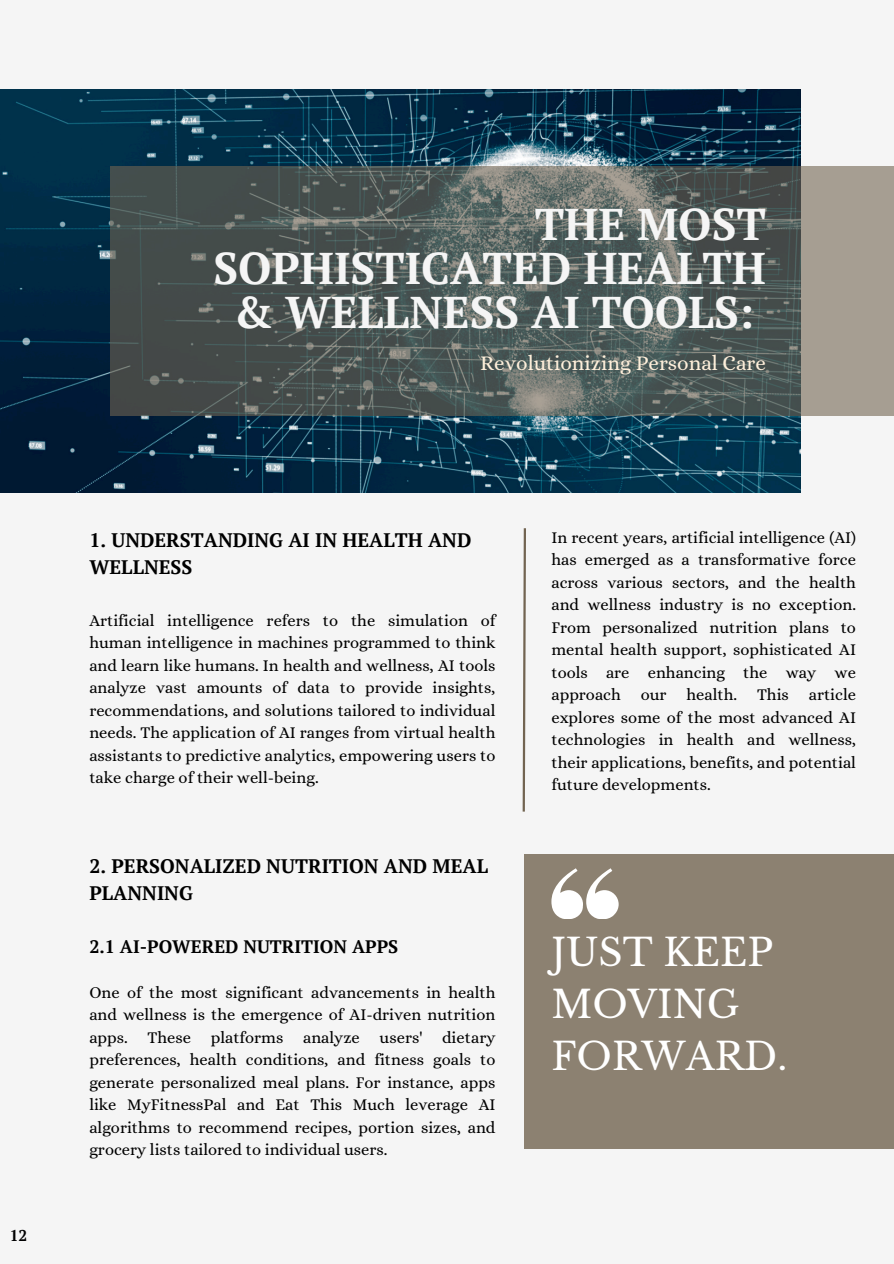
<style>
.page{position:relative;width:894px;height:1264px;background:#fff}
.page>*{position:absolute;margin:0;border:0;box-sizing:border-box;transform-origin:0 0}
.t1{font:700 44.25px/44.2px "PT Serif";color:#f5f5f5;text-align:right}
.t2{font:37.5px/51.8px "Libre Baskerville";color:#fff}
.t3{font:21px "Alice";color:#fff0db}
.t4{font:700 19.5px/27px "PT Serif";color:#000}
.t5{font:700 18px "PT Serif";color:#000}
.t6{font:16.5px/22.5px "Alice";color:#000;text-align:justify}
.t7{font:700 15.6px "PT Serif";color:#000001}
</style>
<div class="page">
<div style="left:0;top:0;width:893px;height:1263px;background:#f5f5f5"></div>
<img style="left:0;top:89px;width:800px;height:403px">
<svg style="left:522px;top:528px;width:4px;height:284px"></svg>
<div style="left:524px;top:854px;width:369px;height:294px;background:#8c8171"></div>
<svg style="left:551px;top:868px;width:67px;height:50px"></svg>
<svg style="left:110px;top:166px;width:783px;height:249px"></svg>
<p class="t7" style="left:10px;top:1225px;width:19px">12</p>
<p class="t1" style="left:213px;top:201px;width:554px">THE MOST<br>SOPHISTICATED HEALTH &amp; WELLNESS AI TOOLS:</p>
<h2 class="t3" style="left:480px;top:350px;width:287px">Revolutionizing Personal Care</h2>
<h1 class="t4" style="left:89px;top:525px;width:383px">1. UNDERSTANDING AI IN HEALTH AND<br>WELLNESS</h1>
<p class="t6" style="left:89px;top:609px;width:407px">Artificial intelligence refers to the simulation of human intelligence in machines programmed to think and learn like humans. In health and wellness, AI tools analyze vast amounts of data to provide insights, recommendations, and solutions tailored to individual needs. The application of AI ranges from virtual health assistants to predictive analytics, empowering users to take charge of their well-being.</p>
<h4 class="t4" style="left:89px;top:852px;width:400px">2. PERSONALIZED NUTRITION AND MEAL<br>PLANNING</h4>
<h3 class="t5" style="left:89px;top:934px;width:310px">2.1 AI-POWERED NUTRITION APPS</h3>
<h3 class="t6" style="left:89px;top:980px;width:407px">One of the most significant advancements in health and wellness is the emergence of AI-driven nutrition apps. These platforms analyze users' dietary preferences, health conditions, and fitness goals to generate personalized meal plans. For instance, apps like MyFitnessPal and Eat This Much leverage AI algorithms to recommend recipes, portion sizes, and grocery lists tailored to individual users.</h3>
<p class="t6" style="left:551px;top:526px;width:306px">In recent years, artificial intelligence (AI) has emerged as a transformative force across various sectors, and the health and wellness industry is no exception.<br>From personalized nutrition plans to mental health support, sophisticated AI tools are enhancing the way we approach our health. This article explores some of the most advanced AI technologies in health and wellness, their applications, benefits, and potential future developments.</p>
<h5 class="t2" style="left:551px;top:927px;width:237px">JUST KEEP<br>MOVING<br>FORWARD.</h5>
</div>
